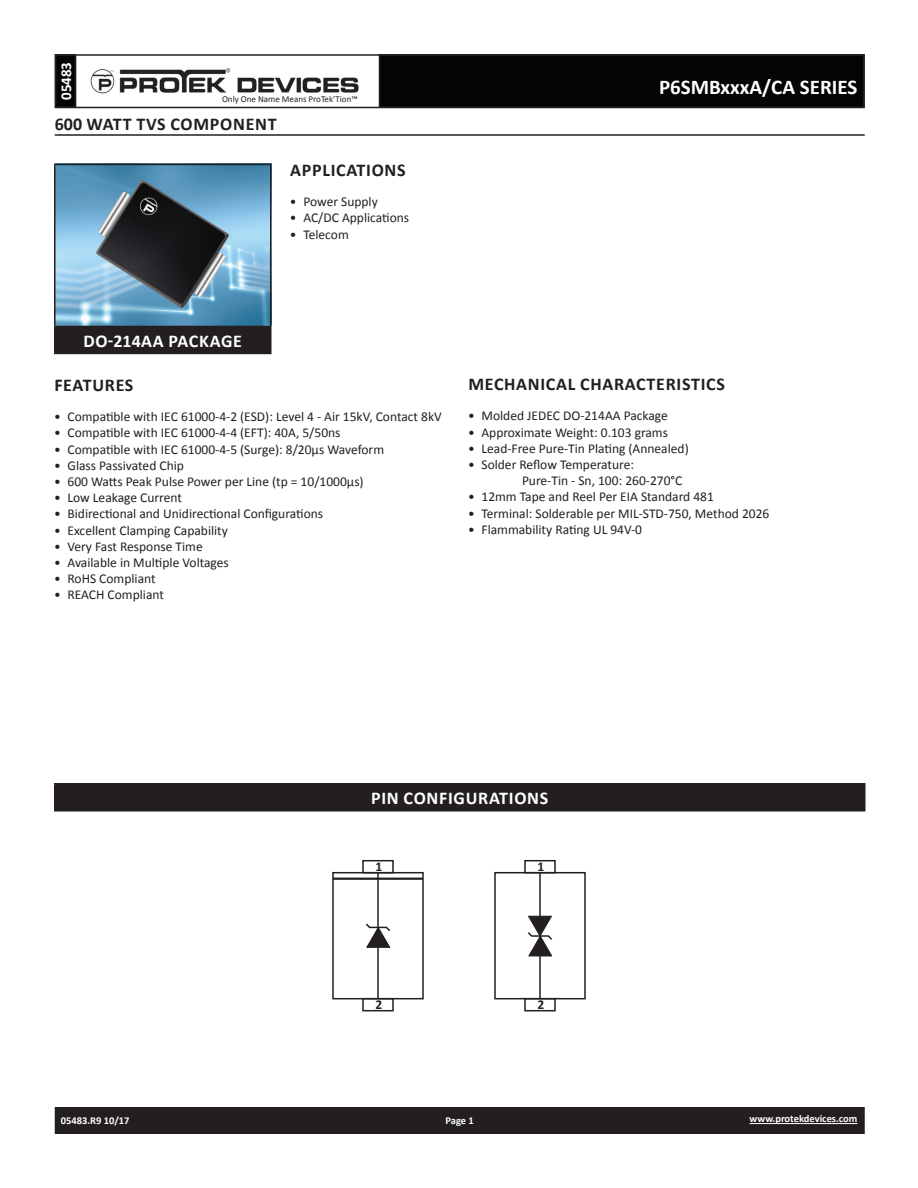
<style>
.page{position:relative;width:918px;height:1188px;background:#fff}
.page>*{position:absolute;margin:0;border:0;box-sizing:border-box;transform-origin:0 0}
.t1{font:700 21px "Calibri";color:#fff}
.t2{font:700 18px "Calibri";letter-spacing:.04em;color:#231f20}
.t3{font:700 18px "Calibri";letter-spacing:.04em;color:#fff}
.t4{font:700 15px "Calibri";color:#fff}
.t5{font:13.5px/16.2px "Calibri";color:#231f20}
.t6{font:700 13.5px "Calibri";color:#231f20}
.t7{font:700 10.5px "Calibri";color:#fff}
.t8{font:9px "Calibri";color:#231f20}
</style>
<div class="page">
<div style="left:56px;top:1108px;width:808px;height:25px;background:#231f20"></div>
<div style="left:55px;top:1107px;width:810px;height:27px;border:2px solid #231f20"></div>
<div style="left:56px;top:55px;width:20px;height:52px;background:#040503"></div>
<div style="left:55px;top:54px;width:21px;height:54px;border:2px solid #231f20"></div>
<div style="left:380px;top:55px;width:484px;height:52px;background:#040503"></div>
<div style="left:55px;top:54px;width:810px;height:54px;border:2px solid #231f20"></div>
<img style="left:90px;top:68px;width:269px;height:26px">
<hr style="left:750px;top:1123px;width:107px;height:1px;background:#fff">
<hr style="left:55px;top:134px;width:810px;height:2px;background:#231f20">
<div style="left:55px;top:784px;width:810px;height:27px;background:#231f20"></div>
<hr style="left:54px;top:783px;width:812px;height:1px;background:#231f20">
<hr style="left:54px;top:784px;width:2px;height:26px;background:#231f20">
<hr style="left:864px;top:784px;width:2px;height:26px;background:#231f20">
<hr style="left:54px;top:810px;width:812px;height:2px;background:#231f20">
<img style="left:56px;top:165px;width:214px;height:161px">
<div style="left:55px;top:326px;width:216px;height:27px;background:#231f20"></div>
<hr style="left:54px;top:164px;width:218px;height:1px;background:#231f20">
<hr style="left:54px;top:165px;width:2px;height:161px;background:#231f20">
<hr style="left:270px;top:165px;width:2px;height:161px;background:#231f20">
<hr style="left:54px;top:326px;width:218px;height:1px;background:#231f20">
<hr style="left:54px;top:327px;width:2px;height:26px;background:#231f20">
<hr style="left:270px;top:327px;width:2px;height:26px;background:#231f20">
<hr style="left:54px;top:353px;width:218px;height:1px;background:#231f20">
<svg style="left:365px;top:923px;width:26px;height:25px"></svg>
<div style="left:332px;top:872px;width:92px;height:127px;border:2px solid #231f20"></div>
<div style="left:362px;top:998px;width:32px;height:13px;border:2px solid #231f20"></div>
<div style="left:362px;top:860px;width:32px;height:13px;border:2px solid #231f20"></div>
<hr style="left:377px;top:873px;width:2px;height:126px;background:#231f20">
<hr style="left:333px;top:878px;width:90px;height:2px;background:#231f20">
<div style="left:494px;top:872px;width:92px;height:127px;border:2px solid #231f20"></div>
<div style="left:524px;top:998px;width:32px;height:13px;border:2px solid #231f20"></div>
<div style="left:524px;top:860px;width:32px;height:13px;border:2px solid #231f20"></div>
<hr style="left:539px;top:873px;width:2px;height:126px;background:#231f20">
<svg style="left:527px;top:915px;width:26px;height:42px"></svg>
<p class="t4" style="left:56px;top:100px;width:40px;rotate:-90deg">05483</p>
<p class="t8" style="left:222px;top:93px;width:137px">Only One Name Means ProTek’Tion™</p>
<h2 class="t2" style="left:55px;top:112px;width:223px">600 WATT TVS COMPONENT</h2>
<h2 class="t2" style="left:290px;top:158px;width:117px">APPLICATIONS</h2>
<p class="t5" style="left:290px;top:194px;width:89px">• Power Supply</p>
<p class="t5" style="left:290px;top:210px;width:121px">• AC/DC Applications</p>
<p class="t5" style="left:290px;top:226px;width:60px">• Telecom</p>
<h1 class="t1" style="left:659px;top:74px;width:200px">P6SMBxxxA/CA SERIES</h1>
<h2 class="t3" style="left:83px;top:329px;width:160px">DO-214AA PACKAGE</h2>
<h2 class="t2" style="left:54px;top:373px;width:81px">FEATURES</h2>
<p class="t5" style="left:54px;top:409px;width:389px">• Compatible with IEC 61000-4-2 (ESD): Level 4 - Air 15kV, Contact 8kV</p>
<p class="t5" style="left:54px;top:425px;width:288px">• Compatible with IEC 61000-4-4 (EFT): 40A, 5/50ns</p>
<p class="t5" style="left:54px;top:441px;width:332px">• Compatible with IEC 61000-4-5 (Surge): 8/20µs Waveform</p>
<p class="t5" style="left:54px;top:457px;width:131px">• Glass Passivated Chip</p>
<p class="t5" style="left:54px;top:473px;width:311px">• 600 Watts Peak Pulse Power per Line (tp = 10/1000µs)</p>
<p class="t5" style="left:54px;top:490px;width:129px">• Low Leakage Current</p>
<p class="t5" style="left:54px;top:506px;width:271px">• Bidirectional and Unidirectional Configurations</p>
<p class="t5" style="left:54px;top:522px;width:175px">• Excellent Clamping Capability</p>
<p class="t5" style="left:54px;top:538px;width:150px">• Very Fast Response Time</p>
<p class="t5" style="left:54px;top:554px;width:176px">• Available in Multiple Voltages</p>
<p class="t5" style="left:54px;top:571px;width:103px">• RoHS Compliant</p>
<p class="t5" style="left:54px;top:587px;width:111px">• REACH Compliant</p>
<h2 class="t2" style="left:468px;top:372px;width:258px">MECHANICAL CHARACTERISTICS</h2>
<p class="t5" style="left:468px;top:408px;width:201px">• Molded JEDEC DO-214AA Package</p>
<p class="t5" style="left:468px;top:424px;width:202px">• Approximate Weight: 0.103 grams</p>
<p class="t5" style="left:468px;top:440px;width:222px">• Lead-Free Pure-Tin Plating (Annealed)</p>
<p class="t5" style="left:522px;top:457px;width:162px;text-indent:-54px">• Solder Reflow Temperature:<br>Pure-Tin - Sn, 100: 260-270°C</p>
<p class="t5" style="left:468px;top:489px;width:247px">• 12mm Tape and Reel Per EIA Standard 481</p>
<p class="t5" style="left:468px;top:505px;width:303px">• Terminal: Solderable per MIL-STD-750, Method 2026</p>
<p class="t5" style="left:468px;top:521px;width:176px">• Flammability Rating UL 94V-0</p>
<h2 class="t3" style="left:371px;top:787px;width:179px">PIN CONFIGURATIONS</h2>
<p class="t6" style="left:375px;top:858px;width:8px">1</p>
<p class="t6" style="left:375px;top:996px;width:8px">2</p>
<p class="t6" style="left:537px;top:858px;width:8px">1</p>
<p class="t6" style="left:537px;top:996px;width:8px">2</p>
<p class="t7" style="left:61px;top:1114px;width:70px">05483.R9 10/17</p>
<p class="t7" style="left:446px;top:1114px;width:30px">Page 1</p>
<p class="t7" style="left:750px;top:1112px;width:109px">www.protekdevices.com</p>
</div>
